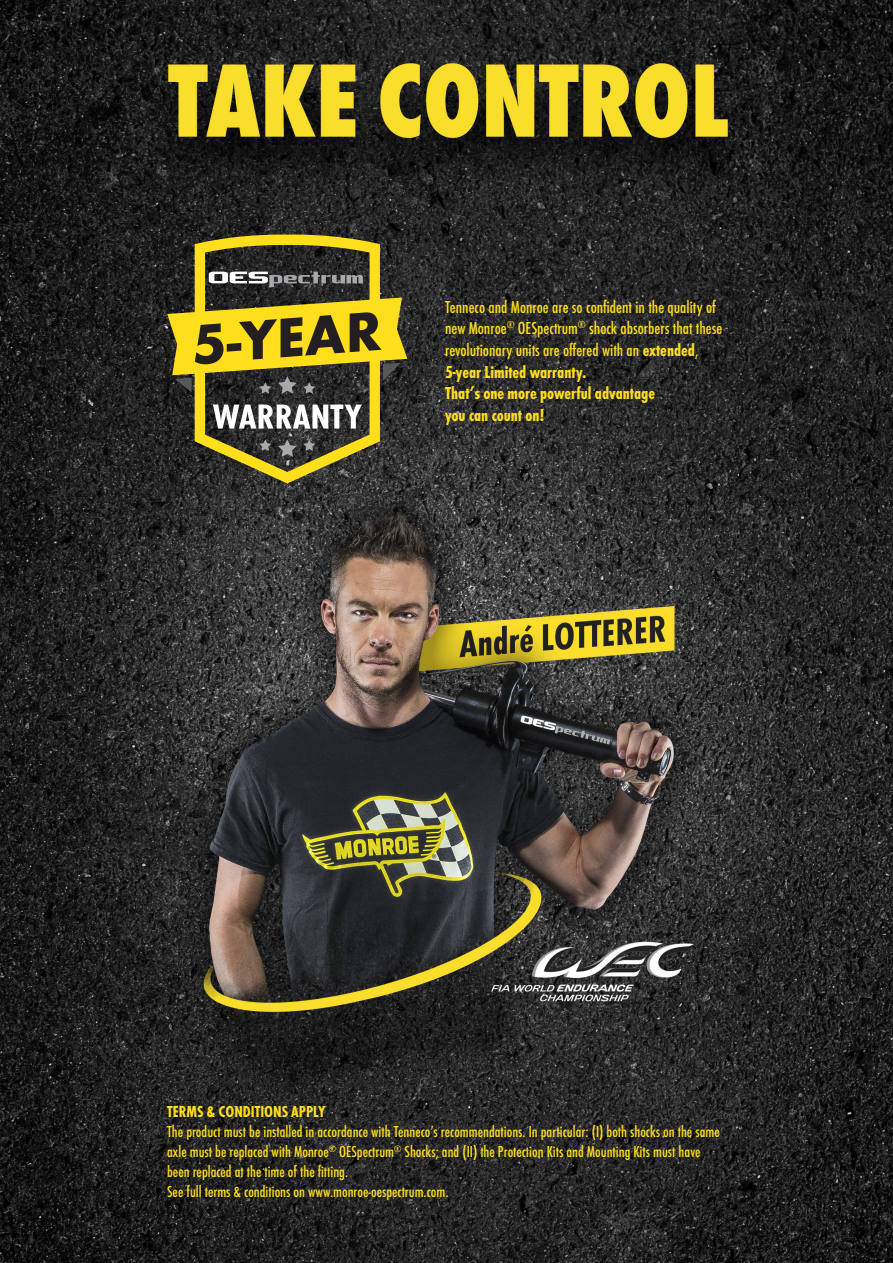
<style>
.page{position:relative;width:893px;height:1263px;background:#fff}
.page>*{position:absolute;margin:0;border:0;box-sizing:border-box;transform-origin:0 0}
.t1{font:18px/21.6px "Futura TOT Med Con";color:#ffdf1b}
.t2{font:18px/21.6px "Futura TOT Bol Con";color:#ffdf1b}
.t3{font:16.5px/19.8px "Futura TOT Med Con";color:#ffdf1b}
.t4{font:16.5px "Futura TOT Bol Con";color:#ffdf1b}
.s1{font-family:"Futura TOT Bol Con"}
</style>
<div class="page">
<img style="left:0;top:0;width:893px;height:1263px">
<svg style="left:167px;top:234px;width:240px;height:249px;background:#575026"></svg>
<svg style="left:213px;top:405px;width:149px;height:24px"></svg>
<svg style="left:278px;top:439px;width:19px;height:18px"></svg>
<svg style="left:175px;top:312px;width:226px;height:82px;background:#938322"></svg>
<svg style="left:259px;top:439px;width:12px;height:12px"></svg>
<svg style="left:303px;top:439px;width:12px;height:12px"></svg>
<svg style="left:209px;top:272px;width:157px;height:15px"></svg>
<p class="t1" style="left:445px;top:296px;width:279px">Tenneco and Monroe are so confident in the quality of new Monroe<sup>®</sup> OESpectrum<sup>®</sup> shock absorbers that these revolutionary units are offered with an <span class="s1">extended</span>, <span class="s1">5-year Limited warranty.</span></p>
<p class="t2" style="left:445px;top:382px;width:212px">That’s one more powerful advantage you can count on!</p>
<p class="t4" style="left:167px;top:1102px;width:160px">TERMS &amp; CONDITIONS APPLY</p>
<p class="t3" style="left:167px;top:1122px;width:554px">The product must be installed in accordance with Tenneco’s recommendations. In particular: (I) both shocks on the same axle must be replaced with Monroe<sup>®</sup> OESpectrum<sup>®</sup> Shocks; and (II) the Protection Kits and Mounting Kits must have been replaced at the time of the fitting.<br>See full terms &amp; conditions on www.monroe-oespectrum.com.</p>
</div>
